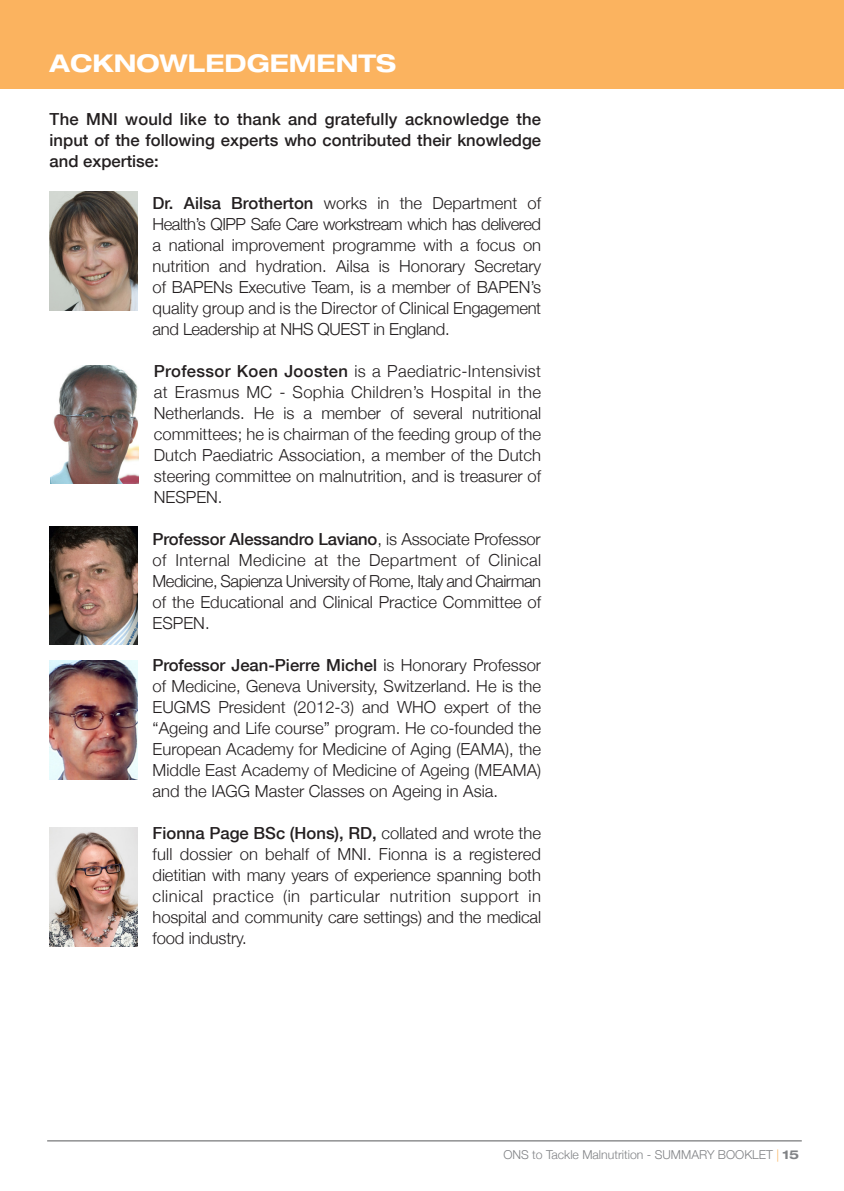
<style>
.page{position:relative;width:844px;height:1191px;background:#fff}
.page>*{position:absolute;margin:0;border:0;box-sizing:border-box;transform-origin:0 0}
.t1{font:700 expanded 24.5px "Helvetica Neue LT Std";color:#fff}
.t2{font:300 16.62px/21px "Helvetica Neue";color:#231f20;text-align:justify}
.t3{font:500 16.62px/21px "Helvetica Neue";color:#231f20;text-align:justify}
.t4{font:300 12.25px "Helvetica Neue";color:#808285}
.s1{font-weight:500}
.s2{font-weight:300}
.s3{color:#fbb35f}
.s4{font-family:"Helvetica Neue LT Std";font-weight:700;font-stretch:expanded}
</style>
<div class="page">
<hr style="left:47px;top:1140px;width:754px;height:1px;background:#57585a">
<div style="left:0;top:0;width:843px;height:88px;background:#fbb35f"></div>
<img style="left:50px;top:827px;width:88px;height:119px">
<img style="left:50px;top:526px;width:88px;height:119px">
<img style="left:50px;top:191px;width:88px;height:119px">
<img style="left:51px;top:365px;width:88px;height:119px">
<img style="left:50px;top:660px;width:88px;height:119px">
<p class="t1" style="left:50px;top:48px;width:348px">ACKNOWLEDGEMENTS</p>
<p class="t3" style="left:50px;top:108px;width:493px">The MNI would like to thank and gratefully acknowledge the input of the following experts who contributed their knowledge and expertise:</p>
<p class="t2" style="left:152px;top:192px;width:390px"><span class="s1">Dr. Ailsa Brotherton</span> works in the Department of Health’s QIPP Safe Care workstream which has delivered a national improvement programme with a focus on nutrition and hydration. Ailsa is Honorary Secretary of BAPENs Executive Team, is a member of BAPEN’s quality group and is the Director of Clinical Engagement and Leadership at NHS QUEST in England.</p>
<p class="t2" style="left:154px;top:360px;width:389px"><span class="s1">Professor Koen Joosten</span> is a Paediatric-Intensivist at Erasmus MC - Sophia Children’s Hospital in the Netherlands. He is a member of several nutritional committees; he is chairman of the feeding group of the Dutch Paediatric Association, a member of the Dutch steering committee on malnutrition, and is treasurer of NESPEN.</p>
<p class="t3" style="left:152px;top:528px;width:389px">Professor Alessandro Laviano<span class="s2">, is Associate Professor</span></p>
<p class="t2" style="left:152px;top:549px;width:390px">of Internal Medicine at the Department of Clinical Medicine, Sapienza University of Rome, Italy and Chairman of the Educational and Clinical Practice Committee of ESPEN.</p>
<p class="t2" style="left:152px;top:654px;width:390px"><span class="s1">Professor Jean-Pierre Michel</span> is Honorary Professor of Medicine, Geneva University, Switzerland. He is the EUGMS President (2012-3) and WHO expert of the “Ageing and Life course” program. He co-founded the European Academy for Medicine of Aging (EAMA), the Middle East Academy of Medicine of Ageing (MEAMA) and the IAGG Master Classes on Ageing in Asia.</p>
<p class="t2" style="left:152px;top:822px;width:390px"><span class="s1">Fionna Page BSc (Hons), RD,</span> collated and wrote the full dossier on behalf of MNI. Fionna is a registered dietitian with many years of experience spanning both clinical practice (in particular nutrition support in hospital and community care settings) and the medical food industry.</p>
<p class="t4" style="left:503px;top:1145px;width:297px">ONS to Tackle Malnutrition - SUMMARY BOOKLET <span class="s3">|</span> <span class="s4">15</span></p>
</div>
